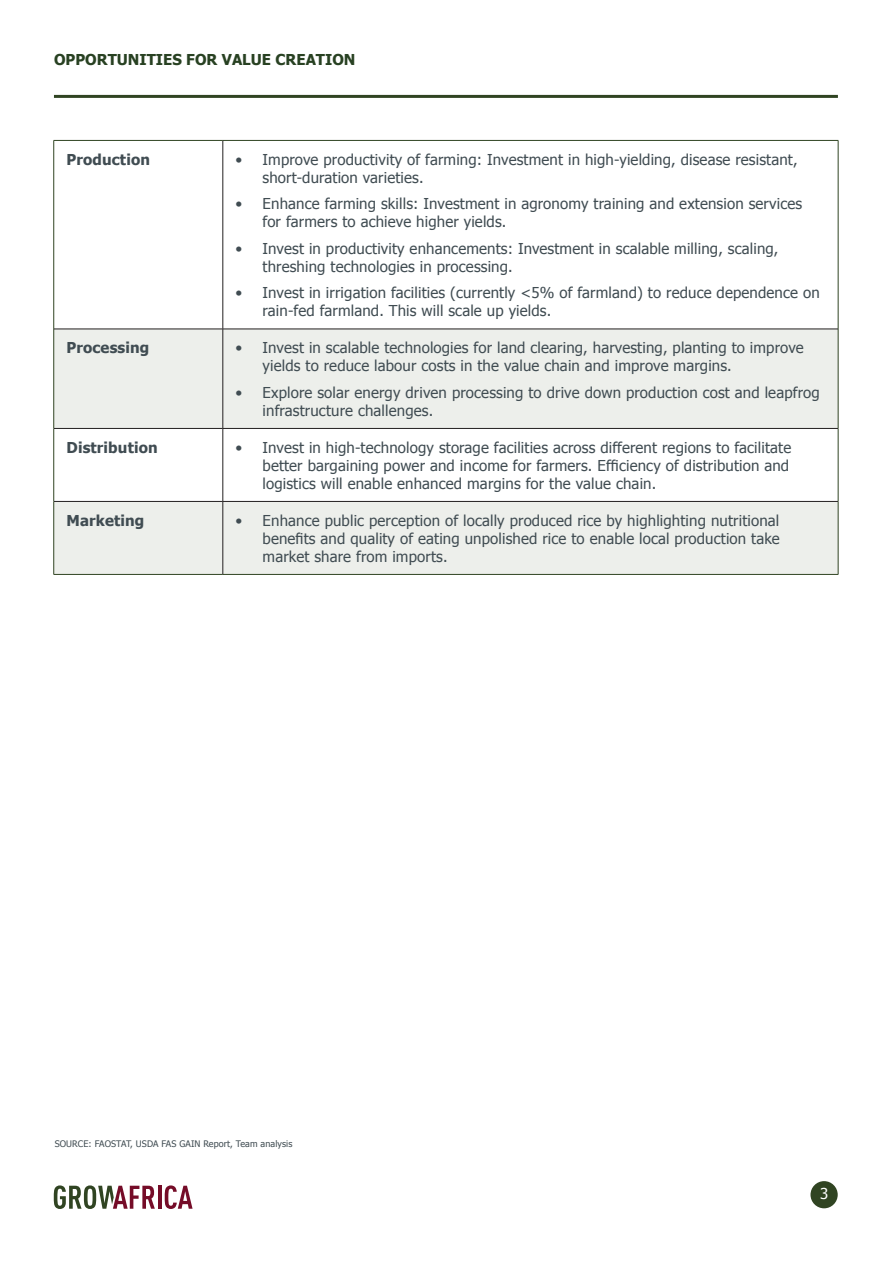
<style>
.page{position:relative;width:893px;height:1263px;background:#fff}
.page>*{position:absolute;margin:0;border:0;box-sizing:border-box;transform-origin:0 0}
.t1{font:15px/18px "Tahoma";letter-spacing:.01em;color:#404c52}
.Tahoma_10pt_Regular{font:700 15px "Tahoma";letter-spacing:.01em;color:#404c52}
.t2{font:700 15px "Tahoma";color:#284122}
.t3{font:15px "Tahoma";color:#fff}
.Tahoma_10pt_Regular-2{font:9px "Tahoma";letter-spacing:.01em;color:#404c52}
</style>
<div class="page">
<hr style="left:54px;top:95px;width:784px;height:3px;background:#304422">
<svg style="left:54px;top:330px;width:784px;height:244px;fill:#edefeb"></svg>
<hr style="left:54px;top:140px;width:169px;height:1px;background:#304422">
<hr style="left:53px;top:141px;width:1px;height:188px;background:#304422">
<hr style="left:223px;top:140px;width:615px;height:1px;background:#304422">
<hr style="left:838px;top:141px;width:1px;height:188px;background:#304422">
<hr style="left:53px;top:329px;width:1px;height:99px;background:#304422">
<hr style="left:838px;top:329px;width:1px;height:99px;background:#304422">
<hr style="left:53px;top:428px;width:1px;height:73px;background:#304422">
<hr style="left:838px;top:428px;width:1px;height:73px;background:#304422">
<hr style="left:53px;top:501px;width:1px;height:73px;background:#304422">
<hr style="left:838px;top:501px;width:1px;height:73px;background:#304422">
<hr style="left:54px;top:574px;width:169px;height:1px;background:#304422">
<hr style="left:223px;top:574px;width:615px;height:1px;background:#304422">
<hr style="left:223px;top:141px;width:1px;height:188px;background:#231f20">
<hr style="left:54px;top:329px;width:169px;height:1px;background:#231f20">
<hr style="left:223px;top:329px;width:615px;height:1px;background:#231f20">
<hr style="left:223px;top:329px;width:1px;height:99px;background:#231f20">
<hr style="left:54px;top:428px;width:169px;height:1px;background:#231f20">
<hr style="left:223px;top:428px;width:615px;height:1px;background:#231f20">
<hr style="left:223px;top:429px;width:1px;height:72px;background:#231f20">
<hr style="left:54px;top:501px;width:169px;height:1px;background:#231f20">
<hr style="left:223px;top:501px;width:615px;height:1px;background:#231f20">
<hr style="left:223px;top:502px;width:1px;height:72px;background:#231f20">
<div style="left:810px;top:1181px;width:28px;height:27px;background:#304422;border-radius:50%"></div>
<hr style="left:158px;top:1186px;width:3px;height:23px;background:#750c28">
<svg style="left:165px;top:1185px;width:28px;height:24px"></svg>
<svg style="left:54px;top:1185px;width:101px;height:24px"></svg>
<p class="t2" style="left:54px;top:49px;width:303px">OPPORTUNITIES FOR VALUE CREATION</p>
<p class="Tahoma_10pt_Regular" style="left:66px;top:149px;width:85px">Production</p>
<p class="t1" style="left:263px;top:150px;width:537px;text-indent:-27px">• Improve productivity of farming: Investment in high-yielding, disease resistant, short-duration varieties.</p>
<p class="t1" style="left:263px;top:194px;width:541px;text-indent:-27px">• Enhance farming skills: Investment in agronomy training and extension services for farmers to achieve higher yields.</p>
<p class="t1" style="left:263px;top:239px;width:517px;text-indent:-27px">• Invest in productivity enhancements: Investment in scalable milling, scaling, threshing technologies in processing.</p>
<p class="t1" style="left:263px;top:283px;width:559px;text-indent:-27px">• Invest in irrigation facilities (currently &lt;5% of farmland) to reduce dependence on rain-fed farmland. This will scale up yields.</p>
<p class="Tahoma_10pt_Regular" style="left:66px;top:337px;width:84px">Processing</p>
<p class="t1" style="left:263px;top:338px;width:543px;text-indent:-27px">• Invest in scalable technologies for land clearing, harvesting, planting to improve yields to reduce labour costs in the value chain and improve margins.</p>
<p class="t1" style="left:263px;top:383px;width:559px;text-indent:-27px">• Explore solar energy driven processing to drive down production cost and leapfrog infrastructure challenges.</p>
<p class="Tahoma_10pt_Regular" style="left:66px;top:437px;width:93px">Distribution</p>
<p class="t1" style="left:263px;top:437px;width:530px;text-indent:-27px">• Invest in high-technology storage facilities across different regions to facilitate better bargaining power and income for farmers. Efficiency of distribution and logistics will enable enhanced margins for the value chain.</p>
<p class="Tahoma_10pt_Regular" style="left:66px;top:510px;width:79px">Marketing</p>
<p class="t1" style="left:263px;top:510px;width:519px;text-align:justify;text-indent:-27px">• Enhance public perception of locally produced rice by highlighting nutritional benefits and quality of eating unpolished rice to enable local production take market share from imports.</p>
<p class="Tahoma_10pt_Regular-2" style="left:55px;top:1137px;width:239px">SOURCE: FAOSTAT, USDA FAS GAIN Report, Team analysis</p>
<p class="t3" style="left:820px;top:1184px;width:10px">3</p>
</div>
